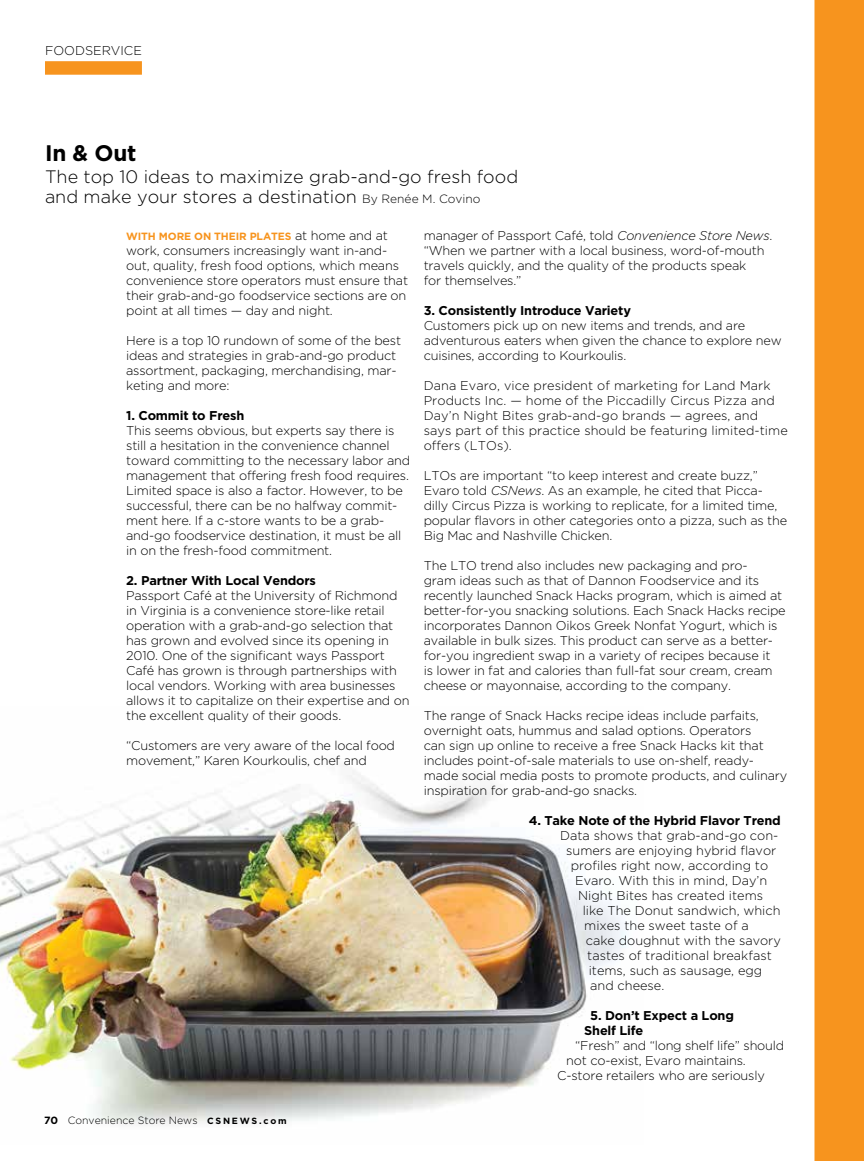
<style>
.page{position:relative;width:864px;height:1161px;background:#fff}
.page>*{position:absolute;margin:0;border:0;box-sizing:border-box;transform-origin:0 0}
.t1{font:700 22.5px "Gotham";color:#000}
.t2{font:300 18px/19.5px "Gotham";color:#000}
.t3{font:300 12.75px/15px "Gotham";letter-spacing:-.015em;color:#000}
.t4{font:300 12.75px/15px "Gotham";letter-spacing:.005em;color:#000}
.t5{font:700 12.75px/15px "Gotham";letter-spacing:-.015em;color:#000}
.t6{font:300 10.5px "Gotham";color:#000}
.t7{font:700 10.5px "Gotham";letter-spacing:-.01em;color:#f7941e}
.s1{font-size:12px}
.s2{font-style:italic}
.s3{font-weight:300;font-size:12.75px;color:#000}
.s4{font-weight:700}
.s5{font-weight:700;font-size:9px}
</style>
<div class="page">
<div style="left:45px;top:61px;width:97px;height:14px;background:#f7941e"></div>
<div style="left:814px;top:0;width:50px;height:1161px;background:#f7941e"></div>
<img style="left:0;top:765px;width:626px;height:359px">
<p class="t3" style="left:45px;top:43px;width:98px">FOODSERVICE</p>
<h1 class="t1" style="left:45px;top:140px;width:93px">In &amp; Out</h1>
<h2 class="t2" style="left:45px;top:167px;width:475px">The top 10 ideas to maximize grab-and-go fresh food and make your stores a destination <span class="s1">By Renée M. Covino</span></h2>
<p class="t3" style="left:424px;top:228px;width:350px">manager of Passport Café, told <span class="s2">Convenience Store News</span>. “When we partner with a local business, word-of-mouth travels quickly, and the quality of the products speak<br>for themselves.”</p>
<p class="t5" style="left:424px;top:303px;width:209px">3. Consistently Introduce Variety</p>
<p class="t3" style="left:424px;top:318px;width:359px">Customers pick up on new items and trends, and are adventurous eaters when given the chance to explore new cuisines, according to Kourkoulis.</p>
<p class="t4" style="left:424px;top:378px;width:366px">Dana Evaro, vice president of marketing for Land Mark Products Inc. — home of the Piccadilly Circus Pizza and Day’n Night Bites grab-and-go brands — agrees, and says part of this practice should be featuring limited-time offers (LTOs).</p>
<p class="t3" style="left:424px;top:468px;width:365px">LTOs are important “to keep interest and create buzz,” Evaro told <span class="s2">CSNews</span>. As an example, he cited that Picca&shy;dilly Circus Pizza is working to replicate, for a limited time, popular flavors in other categories onto a pizza, such as the Big Mac and Nashville Chicken.</p>
<p class="t3" style="left:424px;top:558px;width:364px">The LTO trend also includes new packaging and pro-<br>gram ideas such as that of Dannon Foodservice and its recently launched Snack Hacks program, which is aimed at better-for-you snacking solutions. Each Snack Hacks recipe incorporates Dannon Oikos Greek Nonfat Yogurt, which is available in bulk sizes. This product can serve as a better&shy;for-you ingredient swap in a variety of recipes because it<br>is lower in fat and calories than full-fat sour cream, cream cheese or mayonnaise, according to the company.</p>
<p class="t3" style="left:424px;top:708px;width:365px">The range of Snack Hacks recipe ideas include parfaits, overnight oats, hummus and salad options. Operators<br>can sign up online to receive a free Snack Hacks kit that includes point-of-sale materials to use on-shelf, ready&shy;made social media posts to promote products, and culinary inspiration for grab-and-go snacks.</p>
<p class="t5" style="left:529px;top:813px;width:254px">4. Take Note of the Hybrid Flavor Trend</p>
<p class="t3" style="left:560px;top:828px;width:220px">Data shows that grab-and-go con-</p>
<p class="t3" style="left:566px;top:843px;width:212px">sumers are enjoying hybrid flavor</p>
<p class="t3" style="left:571px;top:858px;width:199px">profiles right now, according to</p>
<p class="t3" style="left:575px;top:873px;width:194px">Evaro. With this in mind, Day’n</p>
<p class="t3" style="left:578px;top:888px;width:186px">Night Bites has created items</p>
<p class="t3" style="left:583px;top:903px;width:199px">like The Donut sandwich, which</p>
<p class="t3" style="left:584px;top:918px;width:166px">mixes the sweet taste of a</p>
<p class="t3" style="left:586px;top:933px;width:197px">cake doughnut with the savory</p>
<p class="t3" style="left:587px;top:948px;width:186px">tastes of traditional breakfast</p>
<p class="t3" style="left:589px;top:963px;width:175px">items, such as sausage, egg</p>
<p class="t3" style="left:590px;top:978px;width:76px">and cheese.</p>
<p class="t5" style="left:584px;top:1007px;width:151px;text-indent:6px">5. Don’t Expect a Long<br>Shelf Life</p>
<p class="t3" style="left:575px;top:1038px;width:211px">“Fresh” and “long shelf life” should</p>
<p class="t3" style="left:566px;top:1053px;width:181px">not co-exist, Evaro maintains.</p>
<p class="t3" style="left:557px;top:1068px;width:209px">C-store retailers who are seriously</p>
<p class="t7" style="left:126px;top:230px;width:263px">WITH MORE ON THEIR PLATES <span class="s3">at home and at</span></p>
<p class="t3" style="left:126px;top:243px;width:283px">work, consumers increasingly want in-and&shy;out, quality, fresh food options, which means convenience store operators must ensure that their grab-and-go foodservice sections are on point at all times — day and night.</p>
<p class="t3" style="left:126px;top:333px;width:276px">Here is a top 10 rundown of some of the best ideas and strategies in grab-and-go product assortment, packaging, merchandising, mar&shy;keting and more:</p>
<p class="t5" style="left:126px;top:408px;width:120px">1. Commit to Fresh</p>
<p class="t3" style="left:126px;top:423px;width:286px">This seems obvious, but experts say there is still a hesitation in the convenience channel toward committing to the necessary labor and management that offering fresh food requires.<br>Limited space is also a factor. However, to be successful, there can be no halfway commit&shy;ment here. If a c-store wants to be a grab&shy;and-go foodservice destination, it must be all in on the fresh-food commitment.</p>
<p class="t5" style="left:126px;top:573px;width:191px">2. Partner With Local Vendors</p>
<p class="t3" style="left:126px;top:588px;width:285px">Passport Café at the University of Richmond in Virginia is a convenience store-like retail operation with a grab-and-go selection that has grown and evolved since its opening in 2010. One of the significant ways Passport Café has grown is through partnerships with local vendors. Working with area businesses allows it to capitalize on their expertise and on the excellent quality of their goods.</p>
<p class="t3" style="left:126px;top:738px;width:270px">“Customers are very aware of the local food movement,” Karen Kourkoulis, chef and</p>
<p class="t6" style="left:44px;top:1114px;width:244px"><span class="s4">70</span> Convenience Store News <span class="s5">C S N E W S . c o m</span></p>
</div>
